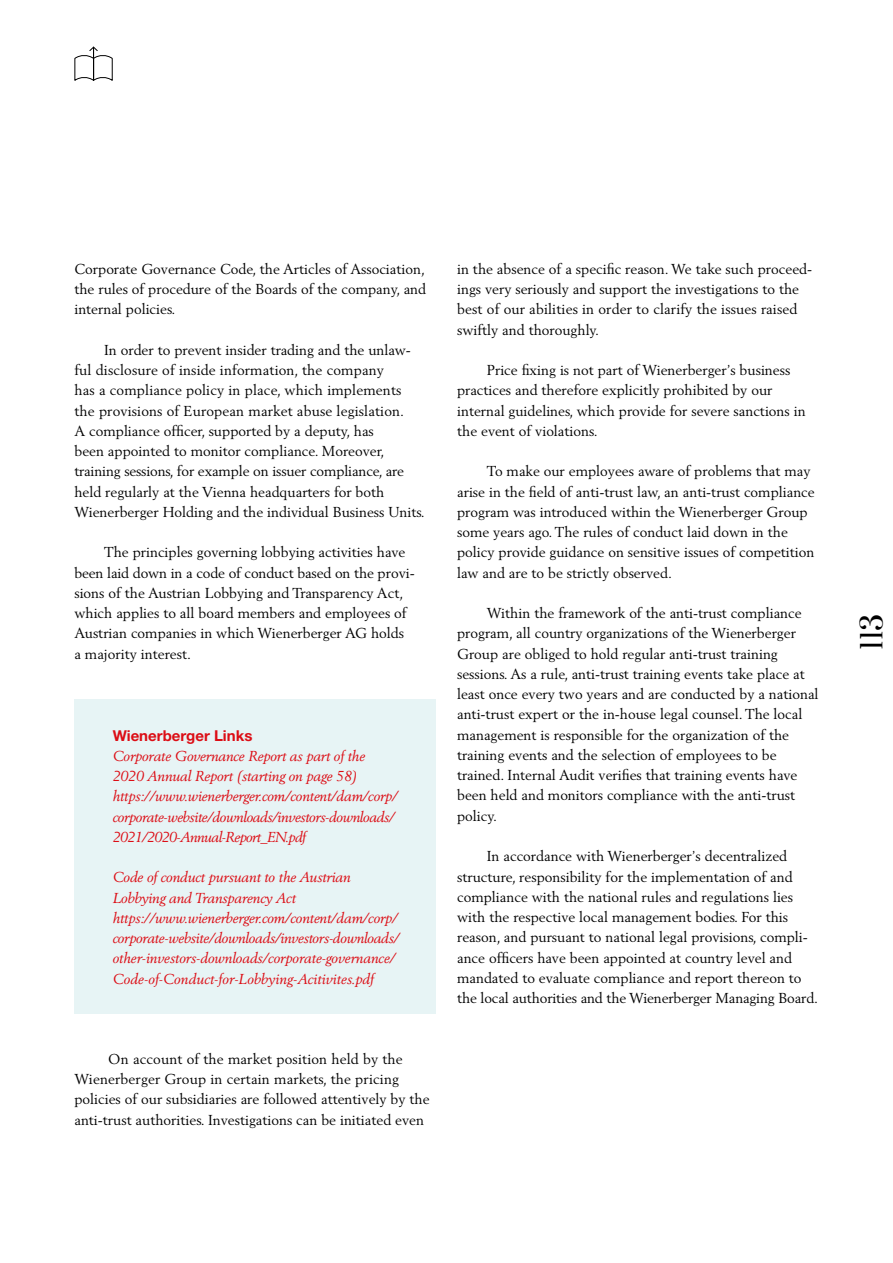
<style>
.page{position:relative;width:893px;height:1263px;background:#fff}
.page>*{position:absolute;margin:0;border:0;box-sizing:border-box;transform-origin:0 0}
.t1{font:27.75px "Prata";color:#000}
.t2{font:700 15px "Helvetica Neue LT Std";color:#dc0d15}
.t3{font:14.25px/20.2px "Berling LT";color:#000}
.t4{font:italic 14.25px/20.2px "Berling LT";letter-spacing:-.01em;color:#dc0d15}
</style>
<div class="page">
<div style="left:74px;top:699px;width:362px;height:315px;background:#e7f4f5"></div>
<svg style="left:74px;top:46px;width:39px;height:35px"></svg>
<p class="t3" style="left:74px;top:259px;width:353px;text-align:justify">Corporate Governance Code, the Articles of Association, the rules of procedure of the Boards of the company, and internal policies.</p>
<p class="t3" style="left:74px;top:340px;width:352px;text-indent:30px">In order to prevent insider trading and the unlaw&shy;ful disclosure of inside information, the company<br>has a compliance policy in place, which implements the provisions of European market abuse legislation.<br>A compliance officer, supported by a deputy, has<br>been appointed to monitor compliance. Moreover, training sessions, for example on issuer compliance, are held regularly at the Vienna headquarters for both Wienerberger Holding and the individual Business Units.</p>
<p class="t3" style="left:74px;top:542px;width:342px;text-indent:30px">The principles governing lobbying activities have been laid down in a code of conduct based on the provi&shy;sions of the Austrian Lobbying and Transparency Act, which applies to all board members and employees of Austrian companies in which Wienerberger AG holds<br>a majority interest.</p>
<p class="t2" style="left:113px;top:726px;width:141px">Wienerberger Links</p>
<p class="t4" style="left:113px;top:746px;width:287px">Corporate Governance Report as part of the 2020 Annual Report (starting on page 58) https://www.wienerberger.com/content/dam/corp/ corporate-website/downloads/investors-downloads/ 2021/2020-Annual-Report_EN.pdf</p>
<p class="t4" style="left:113px;top:867px;width:288px">Code of conduct pursuant to the Austrian Lobbying and Transparency Act https://www.wienerberger.com/content/dam/corp/ corporate-website/downloads/investors-downloads/ other-investors-downloads/corporate-governance/ Code-of-Conduct-for-Lobbying-Acitivites.pdf</p>
<p class="t3" style="left:74px;top:1048px;width:357px;text-indent:34px">On account of the market position held by the Wienerberger Group in certain markets, the pricing policies of our subsidiaries are followed attentively by the anti-trust authorities. Investigations can be initiated even</p>
<p class="t3" style="left:457px;top:259px;width:356px">in the absence of a specific reason. We take such proceed&shy;ings very seriously and support the investigations to the best of our abilities in order to clarify the issues raised swiftly and thoroughly.</p>
<p class="t3" style="left:457px;top:360px;width:350px;text-indent:30px">Price fixing is not part of Wienerberger’s business practices and therefore explicitly prohibited by our internal guidelines, which provide for severe sanctions in the event of violations.</p>
<p class="t3" style="left:457px;top:461px;width:359px;text-indent:30px">To make our employees aware of problems that may arise in the field of anti-trust law, an anti-trust compliance program was introduced within the Wienerberger Group some years ago. The rules of conduct laid down in the policy provide guidance on sensitive issues of competition law and are to be strictly observed.</p>
<p class="t3" style="left:457px;top:603px;width:363px;text-indent:30px">Within the framework of the anti-trust compliance program, all country organizations of the Wienerberger Group are obliged to hold regular anti-trust training sessions. As a rule, anti-trust training events take place at least once every two years and are conducted by a national anti-trust expert or the in-house legal counsel. The local management is responsible for the organization of the training events and the selection of employees to be trained. Internal Audit verifies that training events have been held and monitors compliance with the anti-trust policy.</p>
<p class="t3" style="left:457px;top:846px;width:362px;text-indent:30px">In accordance with Wienerberger’s decentralized structure, responsibility for the implementation of and compliance with the national rules and regulations lies with the respective local management bodies. For this reason, and pursuant to national legal provisions, compli&shy;ance officers have been appointed at country level and mandated to evaluate compliance and report thereon to the local authorities and the Wienerberger Managing Board.</p>
<h1 class="t1" style="left:849px;top:650px;width:38px;rotate:-90deg">113</h1>
</div>
